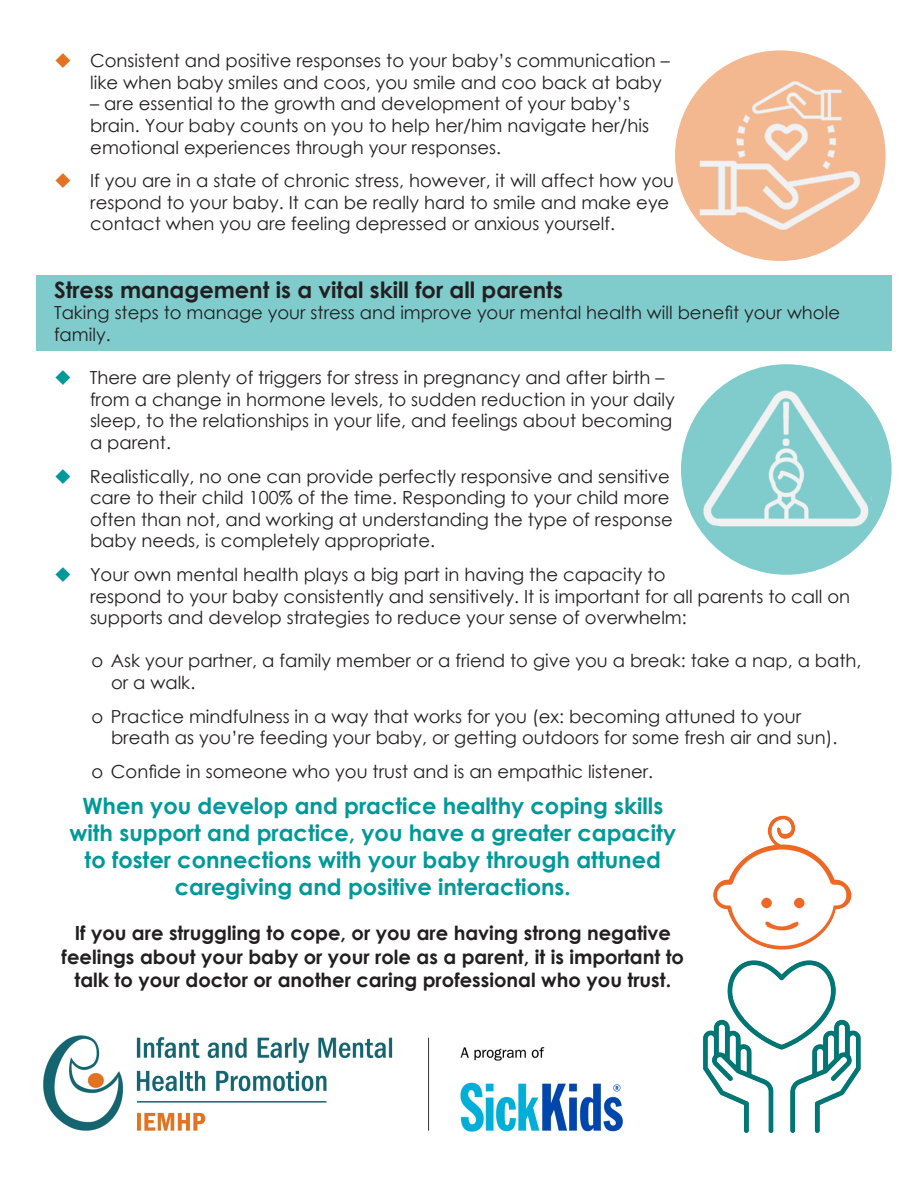
<style>
.page{position:relative;width:918px;height:1188px;background:#fff}
.page>*{position:absolute;margin:0;border:0;box-sizing:border-box;transform-origin:0 0}
.t1{font:700 22.5px/27px "Century Gothic";color:#099;text-align:center}
.bullet{font:700 22.5px "Century Gothic";color:#231f20}
.t2{font:700 19.5px/23.4px "Century Gothic";color:#231f20;text-align:center}
.bullet-2{font:18px/21.6px "Century Gothic";color:#231f20}
.s1{color:#e37222}
.s2{color:#00999b}
</style>
<div class="page">
<div style="left:36px;top:275px;width:856px;height:75px;background:#80cccd"></div>
<div style="left:681px;top:364px;width:211px;height:211px;background:#80cccd;border-radius:50%"></div>
<div style="left:675px;top:50px;width:211px;height:211px;background:#f4b891;border-radius:50%"></div>
<img style="left:692px;top:62px;width:175px;height:176px">
<img style="left:698px;top:376px;width:176px;height:175px">
<img style="left:713px;top:815px;width:139px;height:135px">
<img style="left:703px;top:960px;width:158px;height:173px">
<img style="left:43px;top:1035px;width:580px;height:97px">
<p class="bullet-2" style="left:90px;top:50px;width:581px;text-indent:-36px"><span class="s1">◆</span> Consistent and positive responses to your baby’s communication – like when baby smiles and coos, you smile and coo back at baby</p>
<p class="bullet-2" style="left:90px;top:93px;width:560px">– are essential to the growth and development of your baby’s brain. Your baby counts on you to help her/him navigate her/his emotional experiences through your responses.</p>
<p class="bullet-2" style="left:90px;top:170px;width:585px;text-indent:-36px"><span class="s1">◆</span> If you are in a state of chronic stress, however, it will affect how you respond to your baby. It can be really hard to smile and make eye contact when you are feeling depressed or anxious yourself.</p>
<p class="bullet" style="left:54px;top:273px;width:510px">Stress management is a vital skill for all parents</p>
<p class="bullet-2" style="left:54px;top:302px;width:788px">Taking steps to manage your stress and improve your mental health will benefit your whole family.</p>
<p class="bullet-2" style="left:90px;top:367px;width:586px;text-indent:-36px"><span class="s2">◆</span> There are plenty of triggers for stress in pregnancy and after birth – from a change in hormone levels, to sudden reduction in your daily sleep, to the relationships in your life, and feelings about becoming a parent.</p>
<p class="bullet-2" style="left:90px;top:465px;width:584px;text-indent:-36px"><span class="s2">◆</span> Realistically, no one can provide perfectly responsive and sensitive care to their child 100% of the time. Responding to your child more often than not, and working at understanding the type of response baby needs, is completely appropriate.</p>
<p class="bullet-2" style="left:90px;top:563px;width:762px;text-indent:-36px"><span class="s2">◆</span> Your own mental health plays a big part in having the capacity to<br>respond to your baby consistently and sensitively. It is important for all parents to call on supports and develop strategies to reduce your sense of overwhelm:</p>
<p class="bullet-2" style="left:111px;top:650px;width:752px;text-indent:-20px">o Ask your partner, a family member or a friend to give you a break: take a nap, a bath, or a walk.</p>
<p class="bullet-2" style="left:111px;top:705px;width:728px;text-indent:-20px">o Practice mindfulness in a way that works for you (ex: becoming attuned to your breath as you’re feeding your baby, or getting outdoors for some fresh air and sun).</p>
<p class="bullet-2" style="left:92px;top:760px;width:563px">o Confide in someone who you trust and is an empathic listener.</p>
<p class="t1" style="left:70px;top:792px;width:608px">When you develop and practice healthy coping skills with support and practice, you have a greater capacity to foster connections with your baby through attuned caregiving and positive interactions.</p>
<p class="t2" style="left:62px;top:921px;width:624px">If you are struggling to cope, or you are having strong negative feelings about your baby or your role as a parent, it is important to talk to your doctor or another caring professional who you trust.</p>
</div>
